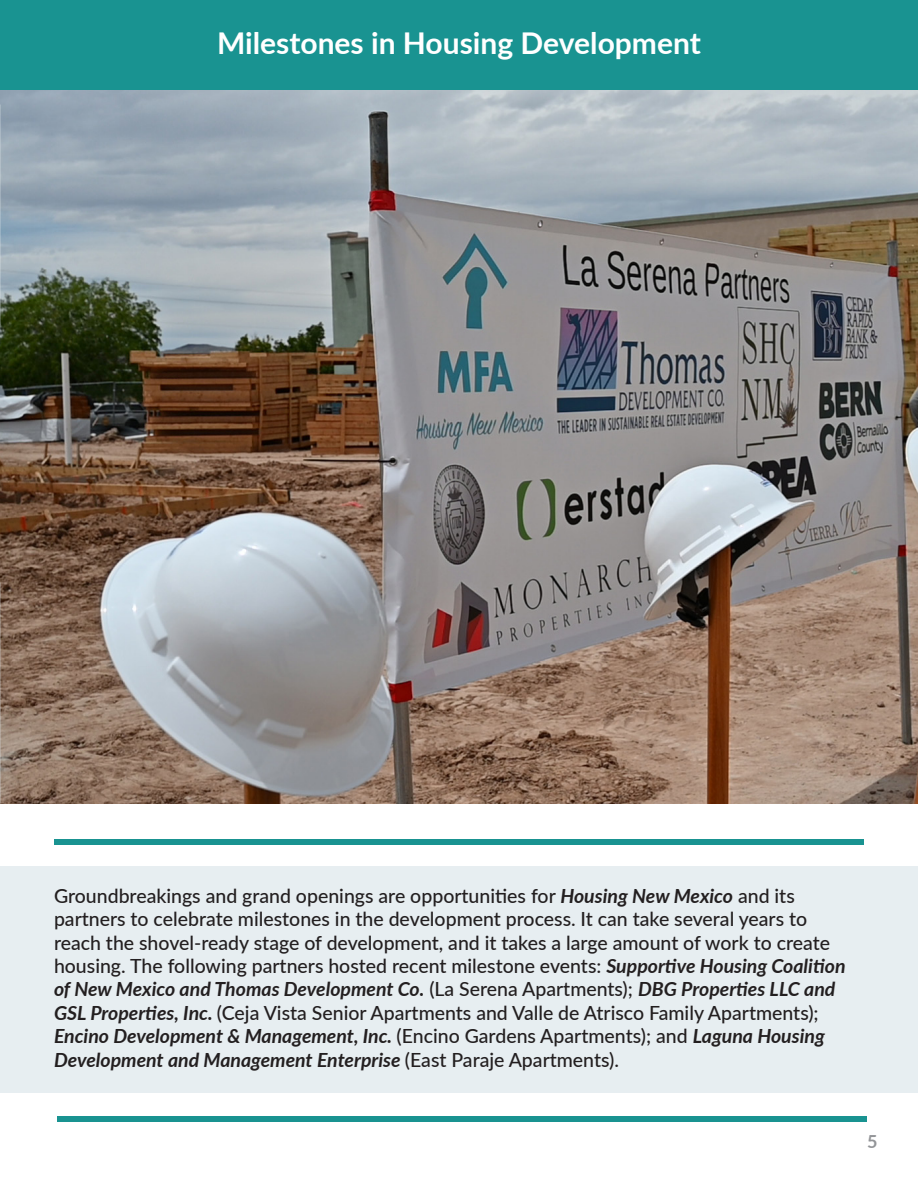
<style>
.page{position:relative;width:918px;height:1188px;background:#fff}
.page>*{position:absolute;margin:0;border:0;box-sizing:border-box;transform-origin:0 0}
.t1{font:700 30px "Lato";color:#fff}
.t2{font:500 19.5px/23.4px "Lato";color:#231f20}
.t3{font:700 18px "Lato";color:#939598}
.s1{font-weight:700;font-style:italic}
</style>
<div class="page">
<div style="left:0;top:866px;width:918px;height:227px;background:#e7eef1"></div>
<img style="left:0;top:90px;width:918px;height:714px">
<div style="left:0;top:0;width:918px;height:90px;background:#199391"></div>
<div style="left:54px;top:839px;width:810px;height:5px;background:#199391"></div>
<div style="left:57px;top:1117px;width:810px;height:5px;background:#199391"></div>
<p class="t1" style="left:217px;top:21px;width:485px">Milestones in Housing Development</p>
<p class="t2" style="left:54px;top:883px;width:793px">Groundbreakings and grand openings are opportunities for <span class="s1">Housing New Mexico</span> and its partners to celebrate milestones in the development process. It can take several years to reach the shovel-ready stage of development, and it takes a large amount of work to create housing. The following partners hosted recent milestone events: <span class="s1">Supportive Housing Coalition of New Mexico and Thomas Development Co.</span> (La Serena Apartments); <span class="s1">DBG Properties LLC and GSL Properties, Inc.</span> (Ceja Vista Senior Apartments and Valle de Atrisco Family Apartments); <span class="s1">Encino Development &amp; Management, Inc.</span> (Encino Gardens Apartments); and <span class="s1">Laguna Housing Development and Management Enterprise</span> (East Paraje Apartments).</p>
<p class="t3" style="left:867px;top:1129px;width:12px">5</p>
</div>
